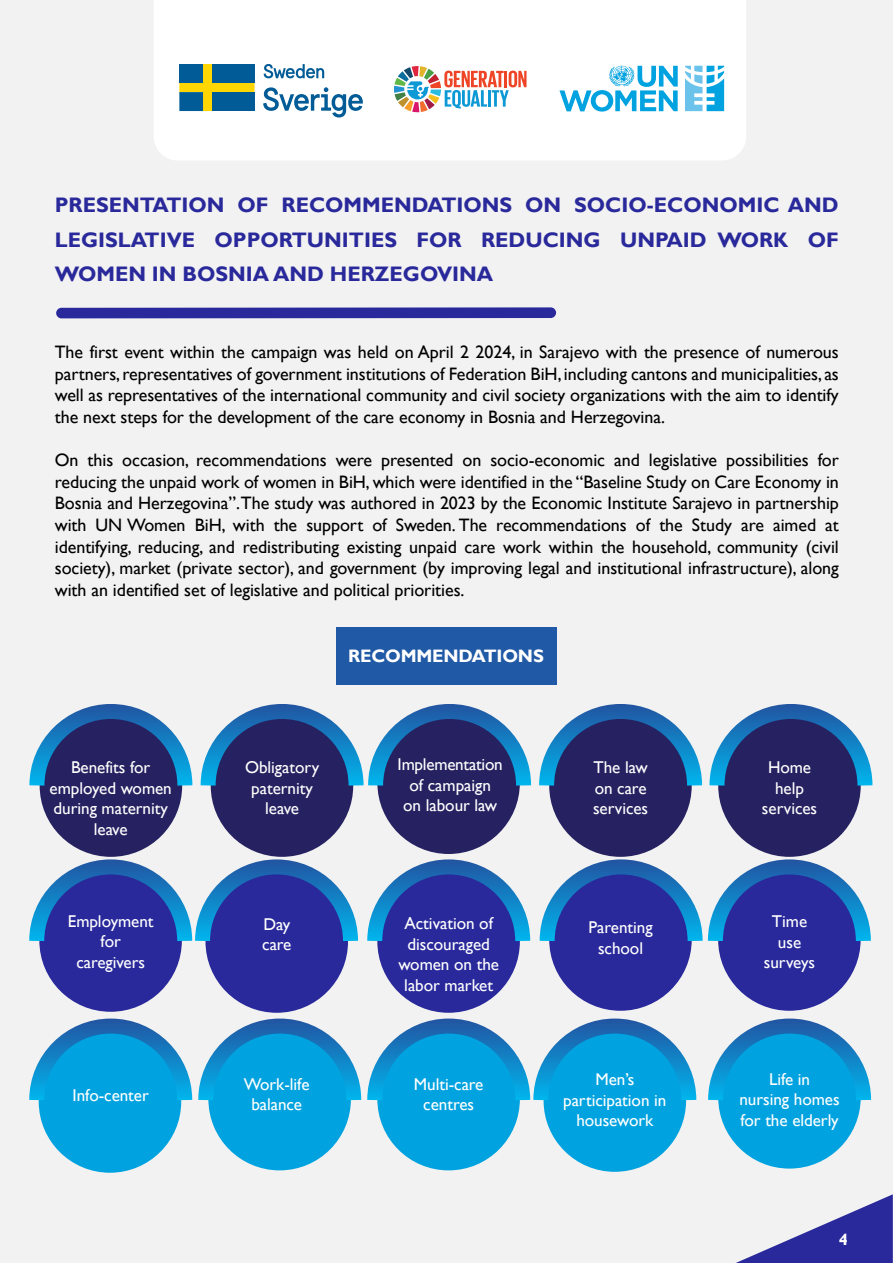
<style>
.page{position:relative;width:893px;height:1263px;background:#f2f2f2}
.page>*{position:absolute;margin:0;border:0;box-sizing:border-box;transform-origin:0 0}
.t1{font:700 21px/34.5px "Gill Sans";color:#29299b;text-align:justify}
.t2{font:18px/21.6px "Gill Sans";letter-spacing:-.005em;color:#000;text-align:justify}
.t3{font:700 18px "Gill Sans";letter-spacing:-.01em;color:#fff}
.t4{font:17.1px/20.5px "Gill Sans";letter-spacing:-.005em;color:#fff;text-align:center}
.t5{font:700 16.5px "Gill Sans";color:#fff}
</style>
<div class="page">
<svg style="left:736px;top:1194px;width:157px;height:69px"></svg>
<div style="left:154px;top:0;width:592px;height:160px;background:#fff"></div>
<svg style="left:559px;top:65px;width:119px;height:47px"></svg>
<svg style="left:685px;top:66px;width:39px;height:45px"></svg>
<svg style="left:394px;top:66px;width:132px;height:46px"></svg>
<div style="left:56px;top:307px;width:500px;height:11px;background:#29299b;border-radius:5px"></div>
<div style="left:336px;top:627px;width:221px;height:57px;background:#2059a5"></div>
<div style="left:40px;top:714px;width:142px;height:143px;background:#262261;border-radius:50%"></div>
<div style="left:211px;top:714px;width:142px;height:143px;background:#262261;border-radius:50%"></div>
<div style="left:377px;top:711px;width:143px;height:143px;background:#262261;border-radius:50%"></div>
<div style="left:549px;top:714px;width:143px;height:143px;background:#262261;border-radius:50%"></div>
<div style="left:718px;top:714px;width:143px;height:143px;background:#262261;border-radius:50%"></div>
<svg style="left:29px;top:704px;width:844px;height:96px"></svg>
<div style="left:39px;top:869px;width:143px;height:143px;background:#29299b;border-radius:50%"></div>
<div style="left:205px;top:870px;width:143px;height:143px;background:#29299b;border-radius:50%"></div>
<div style="left:377px;top:870px;width:143px;height:143px;background:#29299b;border-radius:50%"></div>
<div style="left:549px;top:868px;width:143px;height:143px;background:#29299b;border-radius:50%"></div>
<div style="left:718px;top:868px;width:143px;height:143px;background:#29299b;border-radius:50%"></div>
<svg style="left:29px;top:852px;width:842px;height:104px"></svg>
<div style="left:39px;top:1030px;width:142px;height:143px;background:#00a2df;border-radius:50%"></div>
<div style="left:208px;top:1028px;width:143px;height:142px;background:#00a2df;border-radius:50%"></div>
<div style="left:377px;top:1028px;width:143px;height:142px;background:#00a2df;border-radius:50%"></div>
<div style="left:544px;top:1029px;width:142px;height:143px;background:#00a2df;border-radius:50%"></div>
<div style="left:718px;top:1026px;width:143px;height:142px;background:#00a2df;border-radius:50%"></div>
<svg style="left:29px;top:1011px;width:843px;height:104px"></svg>
<svg style="left:179px;top:64px;width:75px;height:47px"></svg>
<div style="left:179px;top:64px;width:24px;height:19px;background:#005b96"></div>
<div style="left:212px;top:92px;width:42px;height:19px;background:#005b96"></div>
<div style="left:212px;top:64px;width:42px;height:19px;background:#005b96"></div>
<svg style="left:264px;top:64px;width:60px;height:14px"></svg>
<svg style="left:263px;top:87px;width:100px;height:31px"></svg>
<p class="t1" style="left:55px;top:189px;width:785px">PRESENTATION OF RECOMMENDATIONS ON SOCIO-ECONOMIC AND LEGISLATIVE OPPORTUNITIES FOR REDUCING UNPAID WORK OF WOMEN IN BOSNIA AND HERZEGOVINA</p>
<p class="t2" style="left:55px;top:342px;width:785px">The first event within the campaign was held on April 2 2024, in Sarajevo with the presence of numerous partners, representatives of government institutions of Federation BiH, including cantons and municipalities, as well as representatives of the international community and civil society organizations with the aim to identify the next steps for the development of the care economy in Bosnia and Herzegovina.</p>
<p class="t2" style="left:55px;top:450px;width:786px">On this occasion, recommendations were presented on socio-economic and legislative possibilities for reducing the unpaid work of women in BiH, which were identified in the “Baseline Study on Care Economy in Bosnia and Herzegovina”.The study was authored in 2023 by the Economic Institute Sarajevo in partnership with UN Women BiH, with the support of Sweden. The recommendations of the Study are aimed at identifying, reducing, and redistributing existing unpaid care work within the household, community (civil society), market (private sector), and government (by improving legal and institutional infrastructure), along with an identified set of legislative and political priorities.</p>
<p class="t3" style="left:348px;top:645px;width:197px">RECOMMENDATIONS</p>
<p class="t4" style="left:50px;top:757px;width:124px">Benefits for employed women during maternity leave</p>
<p class="t4" style="left:245px;top:757px;width:76px">Obligatory paternity leave</p>
<p class="t4" style="left:398px;top:754px;width:107px">Implementation of campaign<br>on labour law</p>
<p class="t4" style="left:593px;top:757px;width:57px;text-align:justify">The law on care services</p>
<p class="t4" style="left:762px;top:757px;width:57px">Home help services</p>
<p class="t4" style="left:68px;top:911px;width:87px">Employment for caregivers</p>
<p class="t4" style="left:262px;top:914px;width:31px;text-align:left">Day care</p>
<p class="t4" style="left:398px;top:913px;width:102px">Activation of discouraged women on the labor market</p>
<p class="t4" style="left:589px;top:917px;width:66px">Parenting school</p>
<p class="t4" style="left:764px;top:911px;width:53px">Time use surveys</p>
<p class="t4" style="left:73px;top:1085px;width:78px">Info-center</p>
<p class="t4" style="left:244px;top:1074px;width:67px">Work-life balance</p>
<p class="t4" style="left:414px;top:1074px;width:71px">Multi-care centres</p>
<p class="t4" style="left:563px;top:1069px;width:105px">Men’s participation in housework</p>
<p class="t4" style="left:740px;top:1069px;width:101px">Life in<br>nursing homes for the elderly</p>
<p class="t5" style="left:839px;top:1230px;width:11px">4</p>
</div>
